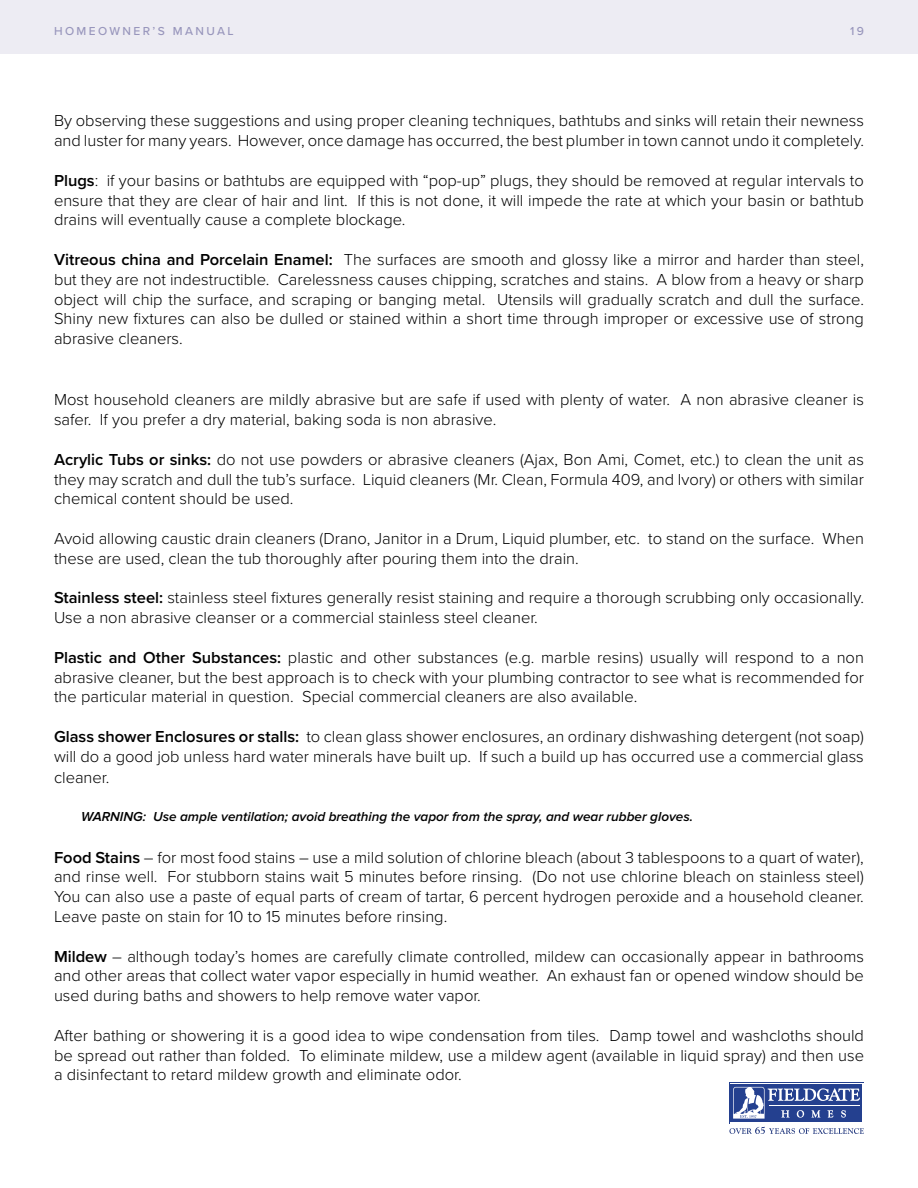
<style>
.page{position:relative;width:918px;height:1188px;background:#fff}
.page>*{position:absolute;margin:0;border:0;box-sizing:border-box;transform-origin:0 0}
.t1{font:300 16.5px/19.8px "Proxima Nova";color:#000;text-align:justify}
.t2{font:italic 600 13.5px "Proxima Nova";color:#000}
.t3{font:500 12px "Proxima Nova";letter-spacing:.2em;color:#9896bc}
.s1{font-weight:600}
</style>
<div class="page">
<div style="left:0;top:0;width:918px;height:54px;background:#edecf3"></div>
<svg style="left:729px;top:1127px;width:135px;height:7px"></svg>
<svg style="left:729px;top:1082px;width:135px;height:42px"></svg>
<div style="left:730px;top:1083px;width:133px;height:40px;background:#fff"></div>
<div style="left:731px;top:1084px;width:131px;height:38px;background:#24408f"></div>
<svg style="left:733px;top:1087px;width:127px;height:32px"></svg>
<p class="t3" style="left:54px;top:22px;width:181px">HOMEOWNER’S MANUAL</p>
<p class="t3" style="left:850px;top:22px;width:15px">19</p>
<p class="t1" style="left:54px;top:110px;width:812px">By observing these suggestions and using proper cleaning techniques, bathtubs and sinks will retain their newness and luster for many years. However, once damage has occurred, the best plumber in town cannot undo it completely.</p>
<p class="t1" style="left:54px;top:170px;width:811px"><span class="s1">Plugs</span>: if your basins or bathtubs are equipped with “pop-up” plugs, they should be removed at regular intervals to ensure that they are clear of hair and lint. If this is not done, it will impede the rate at which your basin or bathtub drains will eventually cause a complete blockage.</p>
<p class="t1" style="left:54px;top:249px;width:812px"><span class="s1">Vitreous china and Porcelain Enamel:</span> The surfaces are smooth and glossy like a mirror and harder than steel, but they are not indestructible. Carelessness causes chipping, scratches and stains. A blow from a heavy or sharp object will chip the surface, and scraping or banging metal. Utensils will gradually scratch and dull the surface.<br>Shiny new fixtures can also be dulled or stained within a short time through improper or excessive use of strong abrasive cleaners.</p>
<p class="t1" style="left:54px;top:389px;width:812px">Most household cleaners are mildly abrasive but are safe if used with plenty of water. A non abrasive cleaner is safer. If you prefer a dry material, baking soda is non abrasive.</p>
<p class="t1" style="left:54px;top:449px;width:812px"><span class="s1">Acrylic Tubs or sinks:</span> do not use powders or abrasive cleaners (Ajax, Bon Ami, Comet, etc.) to clean the unit as they may scratch and dull the tub’s surface. Liquid cleaners (Mr. Clean, Formula 409, and Ivory) or others with similar chemical content should be used.</p>
<p class="t1" style="left:54px;top:528px;width:811px">Avoid allowing caustic drain cleaners (Drano, Janitor in a Drum, Liquid plumber, etc. to stand on the surface. When these are used, clean the tub thoroughly after pouring them into the drain.</p>
<p class="t1" style="left:54px;top:587px;width:812px"><span class="s1">Stainless steel:</span> stainless steel fixtures generally resist staining and require a thorough scrubbing only occasionally.<br>Use a non abrasive cleanser or a commercial stainless steel cleaner.</p>
<p class="t1" style="left:54px;top:647px;width:812px"><span class="s1">Plastic and Other Substances:</span> plastic and other substances (e.g. marble resins) usually will respond to a non abrasive cleaner, but the best approach is to check with your plumbing contractor to see what is recommended for the particular material in question. Special commercial cleaners are also available.</p>
<p class="t1" style="left:54px;top:726px;width:811px"><span class="s1">Glass shower Enclosures or stalls:</span> to clean glass shower enclosures, an ordinary dishwashing detergent (not soap) will do a good job unless hard water minerals have built up. If such a build up has occurred use a commercial glass</p>
<p class="t1" style="left:54px;top:767px;width:57px">cleaner.</p>
<p class="t2" style="left:81px;top:811px;width:614px">WARNING: Use ample ventilation; avoid breathing the vapor from the spray, and wear rubber gloves.</p>
<p class="t1" style="left:54px;top:846px;width:811px"><span class="s1">Food Stains</span> – for most food stains – use a mild solution of chlorine bleach (about 3 tablespoons to a quart of water), and rinse well. For stubborn stains wait 5 minutes before rinsing. (Do not use chlorine bleach on stainless steel)<br>You can also use a paste of equal parts of cream of tartar, 6 percent hydrogen peroxide and a household cleaner.<br>Leave paste on stain for 10 to 15 minutes before rinsing.</p>
<p class="t1" style="left:54px;top:945px;width:812px"><span class="s1">Mildew</span> – although today’s homes are carefully climate controlled, mildew can occasionally appear in bathrooms and other areas that collect water vapor especially in humid weather. An exhaust fan or opened window should be used during baths and showers to help remove water vapor.</p>
<p class="t1" style="left:54px;top:1025px;width:812px">After bathing or showering it is a good idea to wipe condensation from tiles. Damp towel and washcloths should be spread out rather than folded. To eliminate mildew, use a mildew agent (available in liquid spray) and then use a disinfectant to retard mildew growth and eliminate odor.</p>
</div>
